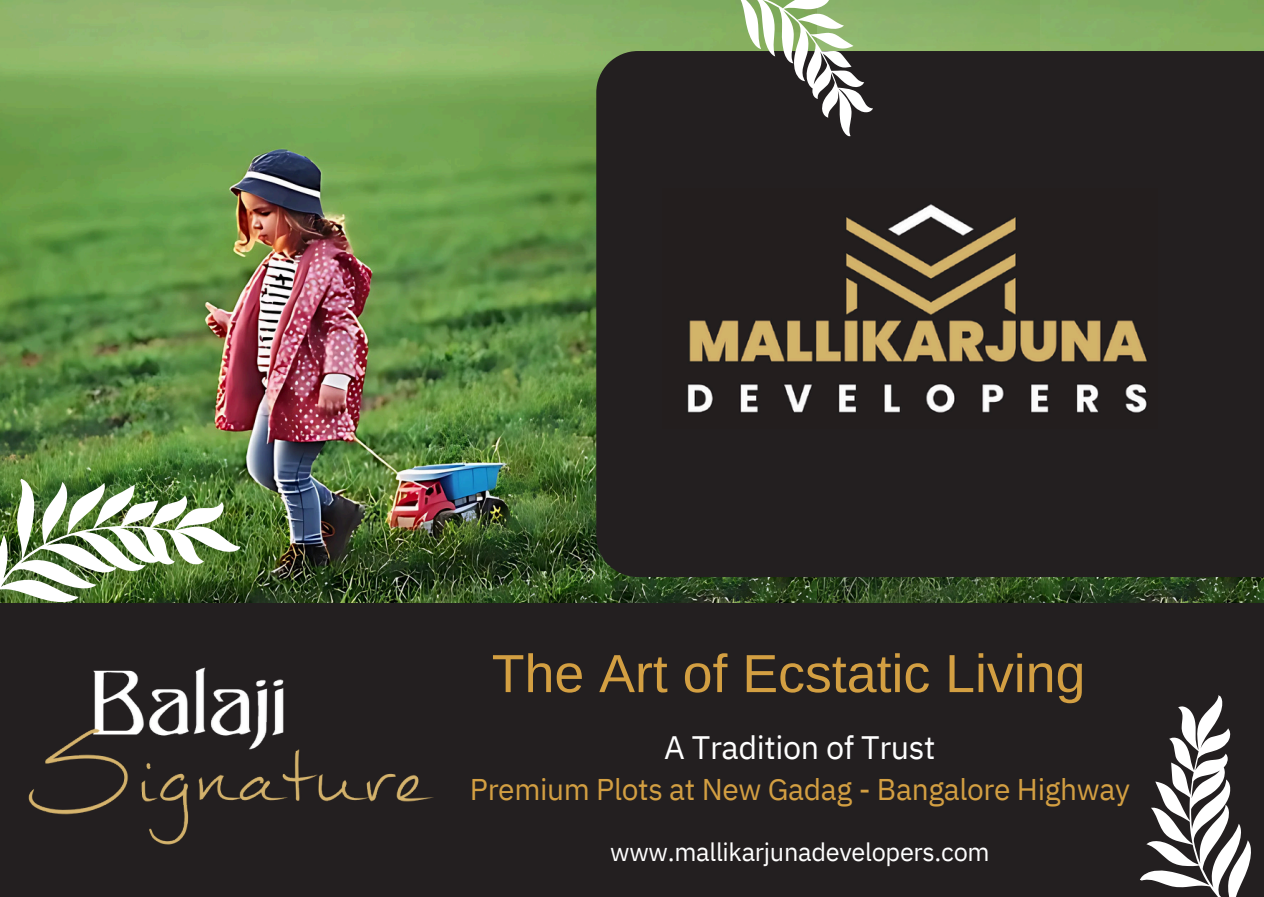
<style>
.page{position:relative;width:1264px;height:897px;background:#fff}
.page>*{position:absolute;margin:0;border:0;box-sizing:border-box;transform-origin:0 0}
.t1{font:53.7px "Arimo";color:#d39f42}
.t2{font:32.4px "IBM Plex Sans";letter-spacing:-.01em;color:#fff}
.t3{font:29.85px "IBM Plex Sans";letter-spacing:-.01em;color:#d39f42}
.t4{font:25.35px "IBM Plex Sans";letter-spacing:-.01em;color:#fff}
</style>
<div class="page">
<div style="left:0;top:0;width:1263px;height:897px;background:#231f20"></div>
<svg style="left:1169px;top:695px;width:82px;height:202px"></svg>
<img style="left:1039px;top:0;width:224px;height:602px">
<img style="left:816px;top:0;width:223px;height:602px">
<img style="left:0;top:0;width:816px;height:602px">
<svg style="left:0;top:495px;width:241px;height:108px;background:#8da27d"></svg>
<img style="left:28px;top:667px;width:406px;height:178px">
<div style="left:596px;top:51px;width:667px;height:526px;background:#231f20"></div>
<svg style="left:737px;top:0;width:136px;height:136px"></svg>
<img style="left:687px;top:204px;width:461px;height:209px">
<p class="t1" style="left:492px;top:643px;width:595px">The Art of Ecstatic Living</p>
<h2 class="t2" style="left:664px;top:725px;width:273px">A Tradition of Trust</h2>
<h2 class="t3" style="left:470px;top:769px;width:661px">Premium Plots at New Gadag - Bangalore Highway</h2>
<h1 class="t4" style="left:610px;top:835px;width:381px">www.mallikarjunadevelopers.com</h1>
</div>
